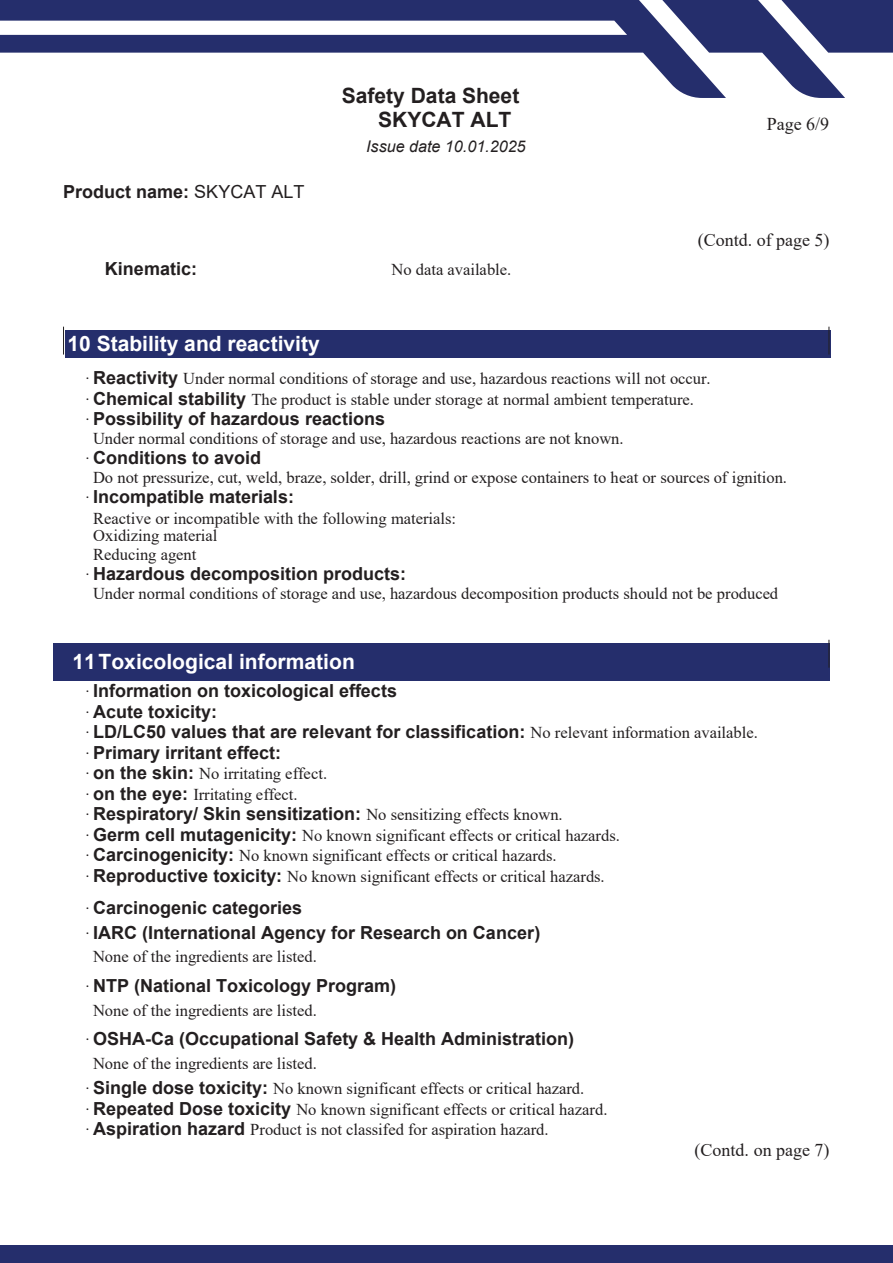
<style>
.page{position:relative;width:893px;height:1263px;background:#fff}
.page>*{position:absolute;margin:0;border:0;box-sizing:border-box;transform-origin:0 0}
.t1{font:700 21px "Arial";color:#fff}
.t2{font:700 21px/24px "Arial";color:#231f20}
.t3{font:700 18px/20.4px "Arial";color:#231f20}
.t4{font:18px "Times New Roman";color:#231f20}
.t5{font:16.5px/20.5px "Times New Roman";color:#231f20}
.t6{font:italic 16.05px "Arial";color:#231f20}
.s1{font-weight:400}
.s2{font-family:"Arial";font-weight:700;font-size:18px}
.s3{font-family:"Times New Roman";font-weight:400;font-size:16.5px}
</style>
<div class="page">
<svg style="left:0;top:0;width:636px;height:53px;fill:#252e6c"></svg>
<svg style="left:636px;top:0;width:257px;height:98px"></svg>
<div style="left:0;top:1245px;width:893px;height:18px;background:#252e6c"></div>
<div style="left:65px;top:330px;width:765px;height:27px;background:#252e6c"></div>
<svg style="left:63px;top:327px;width:1px;height:28px"></svg>
<svg style="left:829px;top:327px;width:1px;height:28px"></svg>
<div style="left:53px;top:643px;width:777px;height:38px;background:#252e6c"></div>
<svg style="left:829px;top:640px;width:1px;height:28px"></svg>
<p class="t2" style="left:378px;top:84px;width:143px;text-indent:-36px">Safety Data Sheet<br>SKYCAT ALT</p>
<p class="t3" style="left:63px;top:182px;width:243px">Product name: <span class="s1">SKYCAT ALT</span></p>
<p class="t6" style="left:366px;top:136px;width:161px">Issue date 10.01.2025</p>
<p class="t3" style="left:105px;top:258px;width:94px">Kinematic:</p>
<p class="t5" style="left:392px;top:258px;width:121px">No data available.</p>
<p class="t4" style="left:767px;top:111px;width:64px">Page 6/9</p>
<p class="t4" style="left:698px;top:227px;width:133px">(Contd. of page 5)</p>
<p class="t1" style="left:68px;top:329px;width:254px">10 Stability and reactivity</p>
<p class="t5" style="left:85px;top:368px;width:627px">· <span class="s2">Reactivity</span> Under normal conditions of storage and use, hazardous reactions will not occur. · <span class="s2">Chemical stability</span> The product is stable under storage at normal ambient temperature.</p>
<p class="t3" style="left:85px;top:409px;width:302px"><span class="s3">·</span> Possibility of hazardous reactions</p>
<p class="t5" style="left:93px;top:428px;width:532px">Under normal conditions of storage and use, hazardous reactions are not known.</p>
<p class="t3" style="left:85px;top:448px;width:178px"><span class="s3">·</span> Conditions to avoid</p>
<p class="t5" style="left:93px;top:467px;width:695px">Do not pressurize, cut, weld, braze, solder, drill, grind or expose containers to heat or sources of ignition.</p>
<p class="t3" style="left:85px;top:487px;width:211px"><span class="s3">·</span> Incompatible materials:</p>
<p class="t5" style="left:93px;top:510px;width:364px;line-height:17.7px">Reactive or incompatible with the following materials:<br>Oxidizing material<br>Reducing agent</p>
<p class="t3" style="left:85px;top:564px;width:323px"><span class="s3">·</span> Hazardous decomposition products:</p>
<p class="t5" style="left:93px;top:583px;width:687px">Under normal conditions of storage and use, hazardous decomposition products should not be produced</p>
<p class="t1" style="left:72px;top:647px;width:284px">11 Toxicological information</p>
<p class="t3" style="left:85px;top:681px;width:675px"><span class="s3">·</span> Information on toxicological effects<br><span class="s3">·</span> Acute toxicity:<br><span class="s3">·</span> LD/LC50 values that are relevant for classification: <span class="s3">No relevant information available. ·</span> Primary irritant effect:</p>
<p class="t5" style="left:85px;top:763px;width:244px">· <span class="s2">on the skin:</span> No irritating effect. · <span class="s2">on the eye:</span> Irritating effect.</p>
<p class="t3" style="left:85px;top:804px;width:479px"><span class="s3">·</span> Respiratory/ Skin sensitization: <span class="s3">No sensitizing effects known.</span></p>
<p class="t5" style="left:85px;top:824px;width:537px">· <span class="s2">Germ cell mutagenicity:</span> No known significant effects or critical hazards. · <span class="s2">Carcinogenicity:</span> No known significant effects or critical hazards.<br>· <span class="s2">Reproductive toxicity:</span> No known significant effects or critical hazards.</p>
<p class="t3" style="left:85px;top:895px;width:457px;line-height:25.2px"><span class="s3">·</span> Carcinogenic categories<br><span class="s3">·</span> IARC (International Agency for Research on Cancer)</p>
<p class="t5" style="left:93px;top:946px;width:225px">None of the ingredients are listed.</p>
<p class="t3" style="left:85px;top:976px;width:313px"><span class="s3">·</span> NTP (National Toxicology Program)</p>
<p class="t5" style="left:93px;top:999px;width:225px">None of the ingredients are listed.</p>
<p class="t3" style="left:85px;top:1029px;width:491px"><span class="s3">·</span> OSHA-Ca (Occupational Safety &amp; Health Administration)</p>
<p class="t5" style="left:85px;top:1050px;width:501px;line-height:25px;text-indent:8px">None of the ingredients are listed.<br>· <span class="s2">Single dose toxicity:</span> No known significant effects or critical hazard.</p>
<p class="t5" style="left:85px;top:1098px;width:524px">· <span class="s2">Repeated Dose toxicity</span> No known significant effects or critical hazard. · <span class="s2">Aspiration hazard</span> Product is not classifed for aspiration hazard.</p>
<p class="t4" style="left:695px;top:1137px;width:136px">(Contd. on page 7)</p>
</div>
